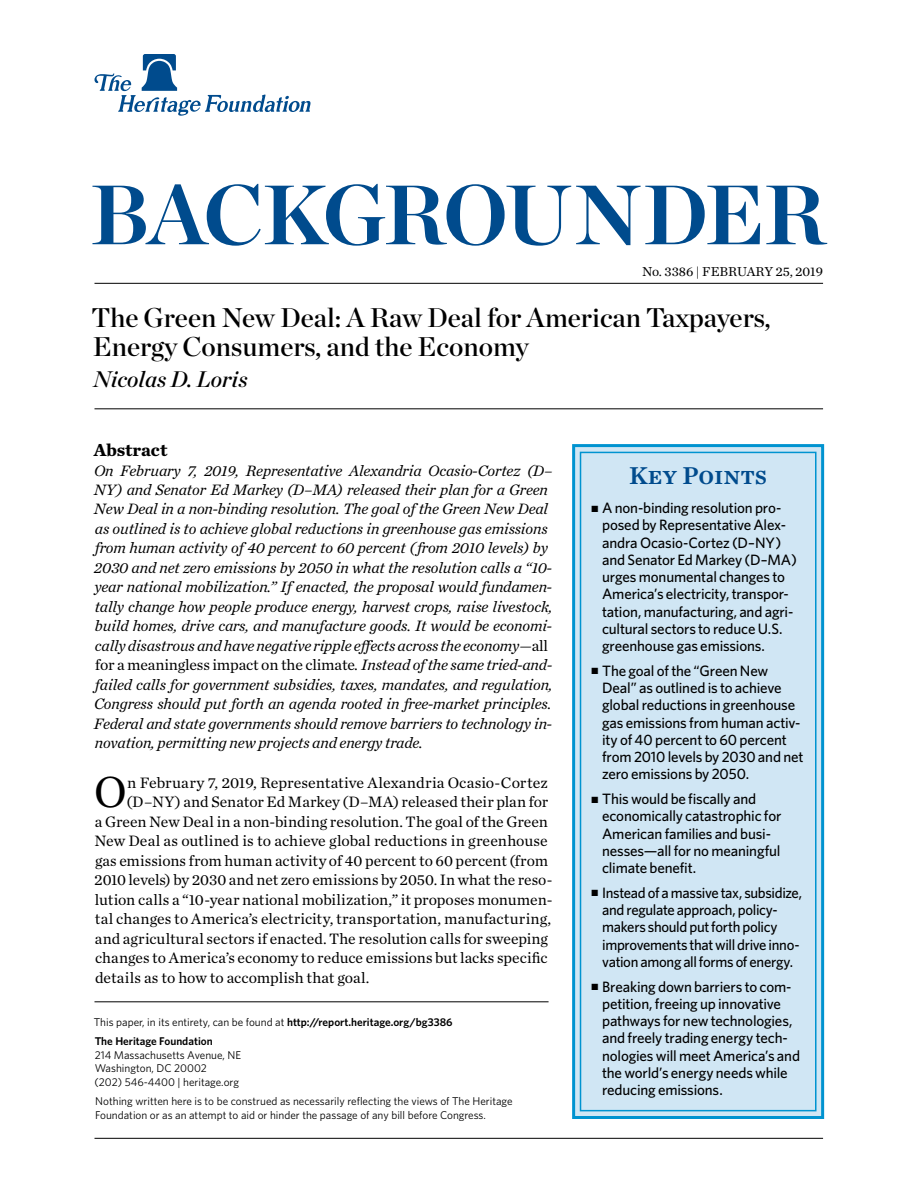
<style>
.page{position:relative;width:918px;height:1188px;background:#fff}
.page>*{position:absolute;margin:0;border:0;box-sizing:border-box;transform-origin:0 0}
.t1{font:84px "Chronicle Display Bold SC800";letter-spacing:-.025em;color:#004b8d}
.t2{font:45.45px "Chronicle Text G1";color:#000}
.t3{font:27px/28.5px "Chronicle Display Semi";color:#000}
.t4{font:25.5px "Chronicle Text G1 Semi";color:#004b8d}
.t5{font:italic 22.5px "Chronicle Display Semi";color:#000}
.t6{font:700 18px "Chronicle Text G1";color:#000}
.t7{font:italic 15.75px/19.5px "Chronicle Text G1";letter-spacing:-.01em;color:#000}
.t8{font:15.75px "Chronicle Text G1";color:#000}
.t9{font:500 15px/17.2px "Whitney";letter-spacing:-.015em;color:#000}
.t10{font:13.5px "Chronicle Text G1";color:#000}
.t11{font:11.25px/13.5px "Whitney";color:#000}
.t12{font:600 11.25px/19.5px "Whitney";color:#000}
.s1{font-style:normal}
.s2{font-weight:400}
</style>
<div class="page">
<svg style="left:94px;top:54px;width:217px;height:62px"></svg>
<div style="left:572px;top:444px;width:252px;height:675px;background:#d0e6f4;border:3px solid #0093d0"></div>
<div style="left:580px;top:452px;width:237px;height:659px;border:2px solid #0093d0"></div>
<hr style="left:94px;top:1138px;width:729px;height:1px;background:#000">
<hr style="left:94px;top:283px;width:729px;height:1px;background:#000">
<hr style="left:94px;top:409px;width:729px;height:1px;background:#000">
<hr style="left:94px;top:1002px;width:455px;height:1px;background:#000">
<h1 class="t1" style="left:90px;top:147px;width:737px">BACKGROUNDER</h1>
<p class="t10" style="left:642px;top:262px;width:182px">No. 3386 | February 25, 2019</p>
<h3 class="t3" style="left:92px;top:301px;width:681px">The Green New Deal: A Raw Deal for American Taxpayers,<br>Energy Consumers, and the Economy</h3>
<h3 class="t5" style="left:93px;top:361px;width:156px">Nicolas D. Loris</h3>
<p class="t6" style="left:94px;top:435px;width:75px">Abstract</p>
<p class="t7" style="left:94px;top:460px;width:460px">On February 7, 2019, Representative Alexandria Ocasio-Cortez (D– NY) and Senator Ed Markey (D–MA) released their plan for a Green New Deal in a non-binding resolution. The goal of the Green New Deal as outlined is to achieve global reductions in greenhouse gas emissions from human activity of 40 percent to 60 percent ( from 2010 levels) by 2030 and net zero emissions by 2050 in what the resolution calls a “10- year national mobilization.” If enacted, the proposal would fundamen&shy;tally change how people produce energy, harvest crops, raise livestock, build homes, drive cars, and manufacture goods. It would be economi&shy;cally disastrous and have negative ripple effects across the economy—<span class="s1">all for a meaningless impact on the climate</span>. Instead of the same tried-and&shy;failed calls for government subsidies, taxes, mandates, and regulation, Congress should put forth an agenda rooted in free-market principles.<br>Federal and state governments should remove barriers to technology in&shy;novation, permitting new projects and energy trade.</p>
<h2 class="t2" style="left:94px;top:758px;width:34px">O</h2>
<p class="t8" style="left:127px;top:770px;width:422px">n February 7, 2019, Representative Alexandria Ocasio-Cortez</p>
<p class="t8" style="left:126px;top:790px;width:423px">(D–NY) and Senator Ed Markey (D–MA) released their plan for</p>
<p class="t8" style="left:95px;top:809px;width:455px">a Green New Deal in a non-binding resolution. The goal of the Green</p>
<p class="t8" style="left:94px;top:829px;width:455px">New Deal as outlined is to achieve global reductions in greenhouse</p>
<p class="t8" style="left:95px;top:848px;width:455px">gas emissions from human activity of 40 percent to 60 percent (from</p>
<p class="t8" style="left:94px;top:868px;width:460px">2010 levels) by 2030 and net zero emissions by 2050. In what the reso-</p>
<p class="t8" style="left:95px;top:887px;width:459px">lution calls a “10-year national mobilization,” it proposes monumen-</p>
<p class="t8" style="left:95px;top:907px;width:458px">tal changes to America’s electricity, transportation, manufacturing,</p>
<p class="t8" style="left:95px;top:926px;width:455px">and agricultural sectors if enacted. The resolution calls for sweeping</p>
<p class="t8" style="left:95px;top:946px;width:454px">changes to America’s economy to reduce emissions but lacks specific</p>
<p class="t8" style="left:95px;top:965px;width:276px">details as to how to accomplish that goal.</p>
<p class="t12" style="left:94px;top:1012px;width:360px"><span class="s2">This paper, in its entirety, can be found at</span> http://report.heritage.org/bg3386<br>The Heritage Foundation</p>
<p class="t11" style="left:94px;top:1048px;width:148px">214 Massachusetts Avenue, NE<br>Washington, DC 20002<br>(202) 546-4400 | heritage.org</p>
<p class="t11" style="left:95px;top:1095px;width:419px">Nothing written here is to be construed as necessarily reflecting the views of The Heritage<br>Foundation or as an attempt to aid or hinder the passage of any bill before Congress.</p>
<h3 class="t4" style="left:629px;top:455px;width:139px">Key Points</h3>
<p class="t9" style="left:602px;top:499px;width:196px;text-indent:-11px">■ A non-binding resolution pro&shy;posed by Representative Alex&shy;andra Ocasio-Cortez (D–NY) and Senator Ed Markey (D–MA) urges monumental changes to<br>America’s electricity, transpor&shy;tation, manufacturing, and agri&shy;cultural sectors to reduce U.S. greenhouse gas emissions.</p>
<p class="t9" style="left:602px;top:662px;width:203px;text-indent:-11px">■ The goal of the “Green New<br>Deal” as outlined is to achieve global reductions in greenhouse gas emissions from human activ&shy;ity of 40 percent to 60 percent from 2010 levels by 2030 and net zero emissions by 2050.</p>
<p class="t9" style="left:602px;top:790px;width:181px;text-indent:-11px">■ This would be fiscally and economically catastrophic for<br>American families and busi&shy;nesses—all for no meaningful climate benefit.</p>
<p class="t9" style="left:602px;top:884px;width:201px;text-indent:-11px">■ Instead of a massive tax, subsidize, and regulate approach, policy&shy;makers should put forth policy improvements that will drive inno&shy;vation among all forms of energy.</p>
<p class="t9" style="left:602px;top:977px;width:199px;text-indent:-11px">■ Breaking down barriers to com&shy;petition, freeing up innovative pathways for new technologies, and freely trading energy tech&shy;nologies will meet America’s and the world’s energy needs while reducing emissions.</p>
</div>
